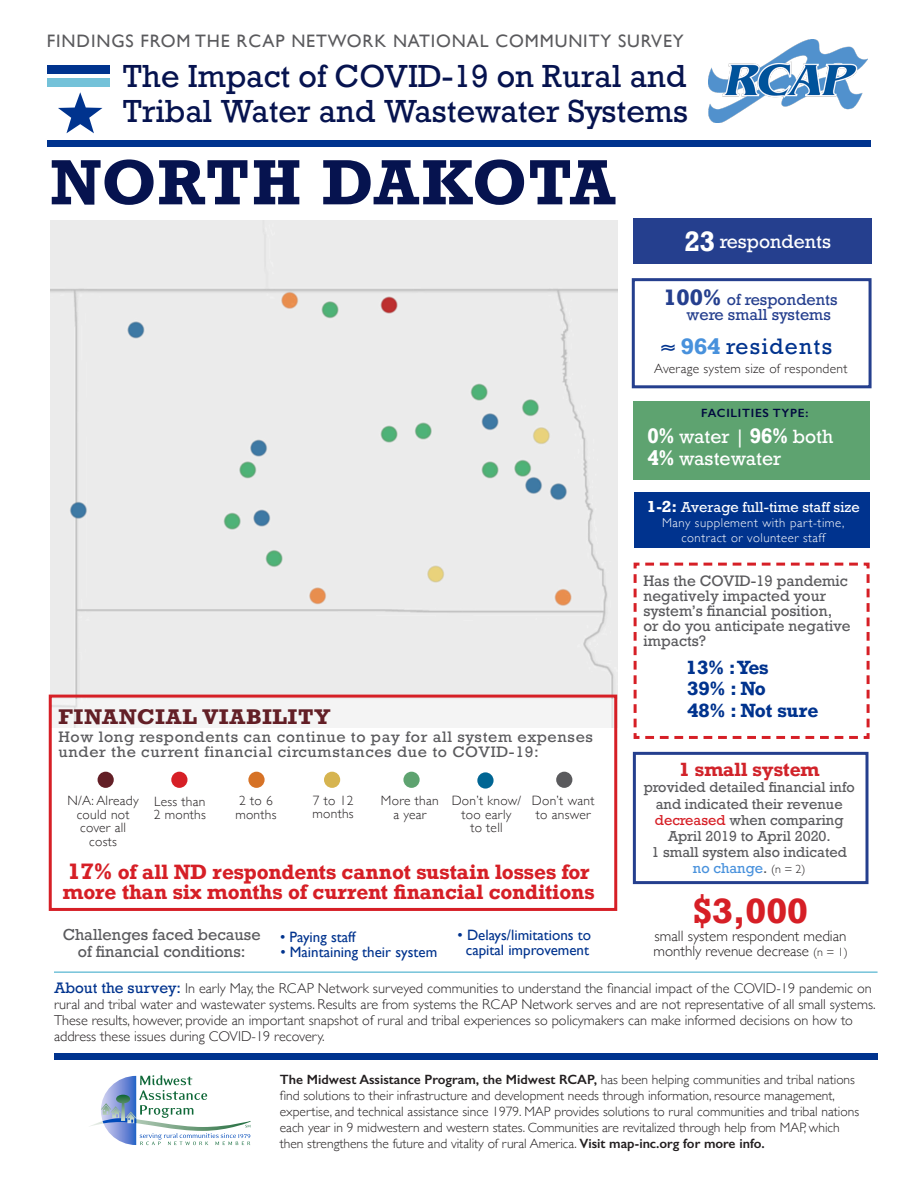
<style>
.page{position:relative;width:918px;height:1188px;background:#fff}
.page>*{position:absolute;margin:0;border:0;box-sizing:border-box;transform-origin:0 0}
.t1{font:700 60px "Rockwell";letter-spacing:.005em;color:#06134f}
.t2{font:700 33px "Rockwell";color:#d61f26}
.t3{font:30px/34.5px "Rockwell";color:#06134f}
.t4{font:21px "Rockwell";letter-spacing:.06em;color:#00338e}
.t5{font:700 19.95px "Rockwell";letter-spacing:.04em;color:#631f26;scale:1.05 1}
.t6{font:700 19.5px/19.5px "Rockwell";color:#d61f26}
.t7{font:18px "Gill Sans";letter-spacing:.05em;color:#5a5a5d}
.t8{font:18px "Rockwell";color:#fff}
.t9{font:700 18px "Rockwell";letter-spacing:-.01em;color:#00338e}
.t10{font:700 18px "Rockwell";color:#d1232a}
.t11{font:15px/15px "Gill Sans";color:#00338e;text-align:center}
.t12{font:300 15px/15px "Gill Sans";color:#231f20}
.t13{font:15px/16.5px "Rockwell";color:#5a5a5d;text-align:center}
.t14{font:15px/15px "Rockwell";color:#253f8e}
.t15{font:300 14.25px/16px "Gill Sans";color:#231f20}
.t16{font:14.25px/15px "Rockwell";letter-spacing:.04em;color:#5a5a5d;scale:1.05 1}
.t17{font:14.25px/15px "Rockwell";color:#5a5a5d}
.t18{font:300 13.5px/16px "Gill Sans";color:#231f20}
.t19{font:300 13.5px/13.5px "Gill Sans";letter-spacing:.02em;color:#231f20}
.t20{font:13.5px/16.2px "Rockwell";color:#5a5a5d;text-align:center}
.t21{font:13.5px "Rockwell";color:#fff}
.t22{font:300 12.75px/14.1px "Gill Sans";letter-spacing:.04em;color:#fff;text-align:center}
.t23{font:600 12px "Gill Sans";letter-spacing:.06em;color:#01093f}
.s1{font-weight:700;font-size:26.4px}
.s2{font-weight:700;font-size:21px}
.s3{font-weight:700;color:#4891dc}
.s4{font-weight:700;font-size:19.8px}
.s5{font-weight:700;font-size:15px}
.s6{color:#d61f26}
.s7{color:#4891dc}
.s8{font-family:"Gill Sans";font-weight:300;font-size:12px;color:#231f20}
.s9{font-size:21px}
.s10{font-size:12px}
.s11{font-family:"Rockwell";font-weight:400;color:#00338e}
.s12{font-weight:600}
</style>
<div class="page">
<div style="left:50px;top:220px;width:567px;height:480px;background:#ebebeb"></div>
<img style="left:708px;top:39px;width:159px;height:84px">
<div style="left:47px;top:140px;width:823px;height:7px;background:#00338e"></div>
<svg style="left:58px;top:92px;width:44px;height:41px"></svg>
<div style="left:47px;top:79px;width:63px;height:8px;background:#74c2d9"></div>
<div style="left:47px;top:65px;width:63px;height:8px;background:#00338e"></div>
<div style="left:171px;top:772px;width:16px;height:16px;background:#d61f26;border-radius:50%"></div>
<div style="left:98px;top:772px;width:16px;height:16px;background:#631f26;border-radius:50%"></div>
<div style="left:324px;top:772px;width:16px;height:16px;background:#d6b450;border-radius:50%"></div>
<div style="left:477px;top:772px;width:17px;height:17px;background:#006593;border-radius:50%"></div>
<div style="left:403px;top:772px;width:17px;height:16px;background:#5ea370;border-radius:50%"></div>
<div style="left:556px;top:772px;width:16px;height:16px;background:#5a5a5d;border-radius:50%"></div>
<div style="left:49px;top:695px;width:568px;height:216px;border:3px solid #d61f26"></div>
<div style="left:248px;top:772px;width:17px;height:16px;background:#d67226;border-radius:50%"></div>
<div style="left:634px;top:492px;width:236px;height:56px;background:#00338e"></div>
<div style="left:633px;top:752px;width:235px;height:132px;border:3px solid #253f8e"></div>
<div style="left:54px;top:1053px;width:824px;height:7px;background:#00338e"></div>
<hr style="left:54px;top:971px;width:824px;height:2px;background:#74c2d9">
<div style="left:632px;top:278px;width:240px;height:110px;border:3px solid #253f8e"></div>
<svg style="left:633px;top:562px;width:237px;height:177px"></svg>
<div style="left:633px;top:218px;width:239px;height:46px;background:#253f8e"></div>
<div style="left:633px;top:401px;width:237px;height:78px;background:#5ea370"></div>
<svg style="left:91px;top:1075px;width:160px;height:70px"></svg>
<p class="t7" style="left:47px;top:30px;width:638px">FINDINGS FROM THE RCAP NETWORK NATIONAL COMMUNITY SURVEY</p>
<p class="t3" style="left:122px;top:60px;width:567px">The Impact of COVID-19 on Rural and<br>Tribal Water and Wastewater Systems</p>
<p class="t1" style="left:50px;top:144px;width:567px">NORTH DAKOTA</p>
<p class="t5" style="left:58px;top:703px;width:260px">FINANCIAL VIABILITY</p>
<p class="t16" style="left:58px;top:729px;width:511px">How long respondents can continue to pay for all system expenses under the current financial circumstances due to COVID-19:</p>
<p class="t8" style="left:685px;top:230px;width:148px"><span class="s1">23</span> respondents</p>
<p class="t14" style="left:686px;top:293px;width:153px;text-indent:-23px"><span class="s2">100%</span> of respondents were small systems</p>
<p class="t4" style="left:661px;top:334px;width:173px">≈ <span class="s3">964</span> residents</p>
<p class="t19" style="left:654px;top:361px;width:195px">Average system size of respondent</p>
<p class="t23" style="left:701px;top:406px;width:109px">FACILITIES TYPE:</p>
<p class="t8" style="left:647px;top:426px;width:187px"><span class="s4">0%</span> water | <span class="s4">96%</span> both</p>
<p class="t8" style="left:647px;top:447px;width:135px"><span class="s4">4%</span> wastewater</p>
<p class="t21" style="left:647px;top:499px;width:214px"><span class="s5">1-2:</span> Average full-time staff size</p>
<p class="t22" style="left:662px;top:516px;width:184px">Many supplement with part-time, contract or volunteer staff</p>
<p class="t17" style="left:643px;top:574px;width:209px">Has the COVID-19 pandemic negatively impacted your system’s financial position, or do you anticipate negative impacts?</p>
<p class="t9" style="left:686px;top:656px;width:84px">13% : Yes</p>
<p class="t9" style="left:687px;top:677px;width:80px">39% : No</p>
<p class="t9" style="left:687px;top:699px;width:133px">48% : Not sure</p>
<p class="t10" style="left:679px;top:758px;width:143px">1 small system</p>
<p class="t20" style="left:644px;top:780px;width:212px">provided detailed financial info and indicated their revenue <span class="s6">decreased</span> when comparing<br>April 2019 to April 2020.<br>1 small system also indicated <span class="s7">no change</span>. <span class="s8">(n = 2)</span></p>
<p class="t19" style="left:68px;top:793px;width:73px;text-align:center">N/A: Already could not cover all costs</p>
<p class="t19" style="left:154px;top:794px;width:54px">Less than<br>2 months</p>
<p class="t19" style="left:235px;top:793px;width:43px">2 to 6 months</p>
<p class="t19" style="left:313px;top:793px;width:43px">7 to 12 months</p>
<p class="t19" style="left:381px;top:793px;width:59px;text-align:center">More than a year</p>
<p class="t19" style="left:452px;top:793px;width:71px;text-align:center">Don’t know/ too early<br>to tell</p>
<p class="t19" style="left:532px;top:793px;width:64px">Don’t want to answer</p>
<p class="t6" style="left:63px;top:862px;width:533px"><span class="s9">17%</span> of all ND respondents cannot sustain losses for more than six months of current financial conditions</p>
<p class="t2" style="left:693px;top:889px;width:116px">$3,000</p>
<p class="t12" style="left:653px;top:927px;width:196px">small system respondent median monthly revenue decrease <span class="s10">(n = 1)</span></p>
<p class="t13" style="left:63px;top:927px;width:199px">Challenges faced because of financial conditions:</p>
<p class="t15" style="left:54px;top:979px;width:823px"><span class="s11">About the survey:</span> In early May, the RCAP Network surveyed communities to understand the financial impact of the COVID-19 pandemic on rural and tribal water and wastewater systems. Results are from systems the RCAP Network serves and are not representative of all small systems.<br>These results, however, provide an important snapshot of rural and tribal experiences so policymakers can make informed decisions on how to address these issues during COVID-19 recovery.</p>
<p class="t11" style="left:458px;top:927px;width:135px">• Delays/limitations to capital improvement</p>
<p class="t11" style="left:280px;top:929px;width:77px">• Paying staff</p>
<p class="t11" style="left:280px;top:944px;width:158px">• Maintaining their system</p>
<p class="t18" style="left:280px;top:1071px;width:581px"><span class="s12">The Midwest Assistance Program, the Midwest RCAP,</span> has been helping communities and tribal nations find solutions to their infrastructure and development needs through information, resource management, expertise, and technical assistance since 1979. MAP provides solutions to rural communities and tribal nations each year in 9 midwestern and western states. Communities are revitalized through help from MAP, which then strengthens the future and vitality of rural America. <span class="s12">Visit map-inc.org for more info.</span></p>
</div>
